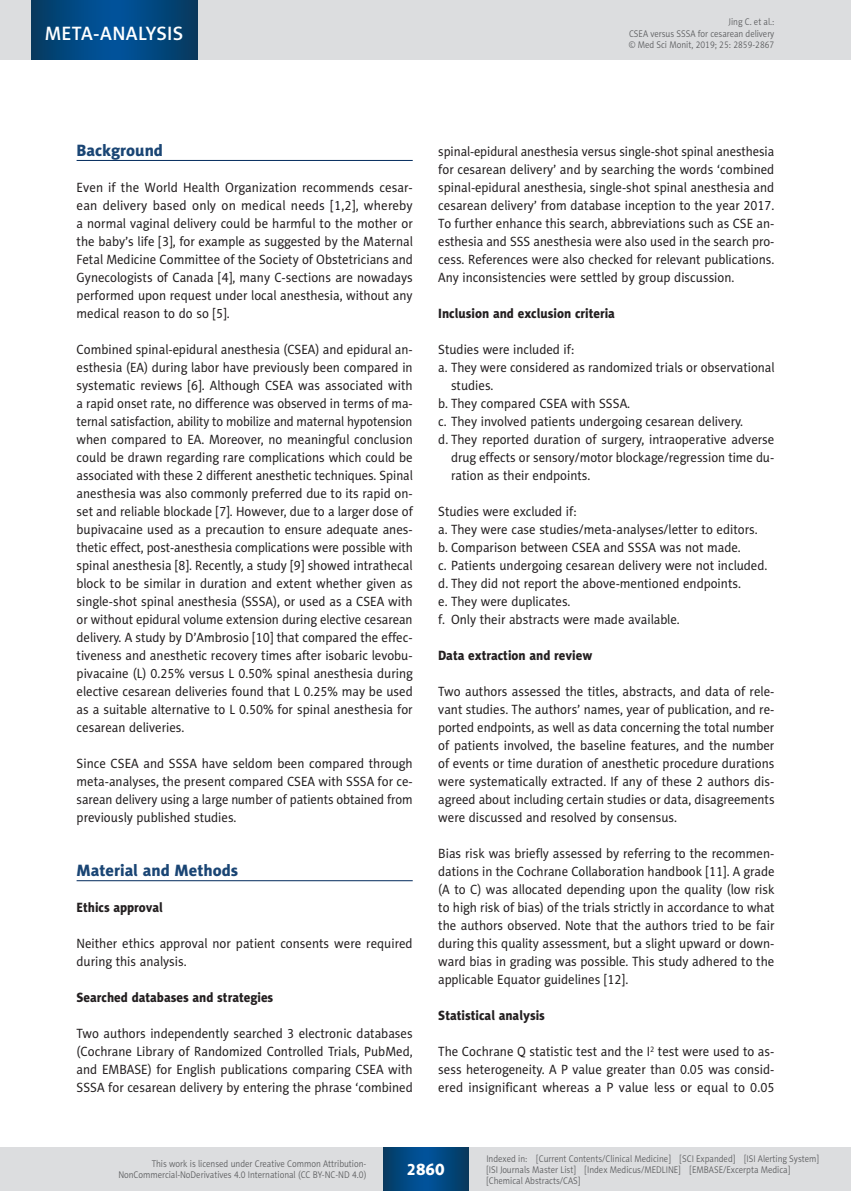
<style>
.page{position:relative;width:851px;height:1191px;background:#fff}
.page>*{position:absolute;margin:0;border:0;box-sizing:border-box;transform-origin:0 0}
.t1{font:19.5px "Naomi Sans EFN Medium";letter-spacing:.01em;color:#fff}
.MSM_Headline_1{font:16.5px "Naomi Sans EFN Heavy";color:#1a4574}
.t2{font:16.5px "Naomi Sans EFN Heavy";color:#fff}
.MSM_Body{font:13.5px/18px "Naomi Sans EFN";color:#231f20;text-align:justify;scale:.95 1}
.MSM_Body_no_before{font:13.5px/18px "Naomi Sans EFN";color:#231f20;text-align:justify;scale:.95 1}
.MSM_Body-2{font:13.5px/18px "Naomi Sans EFN";color:#231f20;text-align:justify;scale:.94 1}
.MSM_Body-3{font:13.5px/18px "Naomi Sans EFN";color:#231f20;text-align:justify;scale:.96 1}
.MSM_Headline_2{font:13.5px "Naomi Sans EFN Heavy";color:#231f20;scale:.95 1}
.MSM_Body_no_before-2{font:13.5px/18px "Naomi Sans EFN";color:#231f20;scale:.94 1}
.MSM_pagina_sygnatura{font:9.75px/11.2px "Naomi Sans EFN Light";color:#57585a;scale:.9 1}
.MSM_pagina_zywa{font:9.75px/11.2px "Naomi Sans EFN Light";color:#57585a;text-align:right;scale:.9 1}
</style>
<div class="page">
<hr style="left:77px;top:160px;width:335px;height:1px;background:#00295c">
<hr style="left:77px;top:880px;width:335px;height:1px;background:#00295c">
<div style="left:0;top:1148px;width:850px;height:43px;background:#dcdddf"></div>
<svg style="left:383px;top:1147px;width:85px;height:43px;background:#02477e"></svg>
<div style="left:0;top:0;width:850px;height:60px;background:#dcdddf"></div>
<hr style="left:850px;top:0;width:1px;height:60px;background:#dcdddf">
<svg style="left:32px;top:0;width:166px;height:60px;background:#02477e"></svg>
<h1 class="t1" style="left:45px;top:22px;width:140px">META-ANALYSIS</h1>
<p class="MSM_pagina_zywa" style="left:629px;top:16px;width:163px">Jing C. et al.:<br>CSEA versus SSSA for cesarean delivery</p>
<p class="MSM_pagina_sygnatura" style="left:628px;top:39px;width:163px">© Med Sci Monit, 2019; 25: 2859-2867</p>
<p class="MSM_Headline_1" style="left:77px;top:140px;width:88px">Background</p>
<p class="MSM_Body-3" style="left:77px;top:178px;width:352px">Even if the World Health Organization recommends cesar&shy;ean delivery based only on medical needs [1,2], whereby a normal vaginal delivery could be harmful to the mother or the baby’s life [3], for example as suggested by the Maternal Fetal Medicine Committee of the Society of Obstetricians and Gynecologists of Canada [4], many C-sections are nowadays performed upon request under local anesthesia, without any medical reason to do so [5].</p>
<p class="MSM_Body" style="left:77px;top:340px;width:355px">Combined spinal-epidural anesthesia (CSEA) and epidural an&shy;esthesia (EA) during labor have previously been compared in systematic reviews [6]. Although CSEA was associated with a rapid onset rate, no difference was observed in terms of ma&shy;ternal satisfaction, ability to mobilize and maternal hypotension when compared to EA. Moreover, no meaningful conclusion could be drawn regarding rare complications which could be associated with these 2 different anesthetic techniques. Spinal anesthesia was also commonly preferred due to its rapid on&shy;set and reliable blockade [7]. However, due to a larger dose of bupivacaine used as a precaution to ensure adequate anes&shy;thetic effect, post-anesthesia complications were possible with spinal anesthesia [8]. Recently, a study [9] showed intrathecal block to be similar in duration and extent whether given as single-shot spinal anesthesia (SSSA), or used as a CSEA with or without epidural volume extension during elective cesarean delivery. A study by D’Ambrosio [10] that compared the effec&shy;tiveness and anesthetic recovery times after isobaric levobu&shy;pivacaine (L) 0.25% versus L 0.50% spinal anesthesia during elective cesarean deliveries found that L 0.25% may be used as a suitable alternative to L 0.50% for spinal anesthesia for cesarean deliveries.</p>
<p class="MSM_Body" style="left:77px;top:754px;width:355px">Since CSEA and SSSA have seldom been compared through meta-analyses, the present compared CSEA with SSSA for ce&shy;sarean delivery using a large number of patients obtained from previously published studies.</p>
<p class="MSM_Headline_1" style="left:77px;top:860px;width:163px">Material and Methods</p>
<p class="MSM_Headline_2" style="left:77px;top:899px;width:92px">Ethics approval</p>
<p class="MSM_Body" style="left:77px;top:934px;width:355px">Neither ethics approval nor patient consents were required during this analysis.</p>
<p class="MSM_Headline_2" style="left:77px;top:989px;width:208px">Searched databases and strategies</p>
<p class="MSM_Body" style="left:77px;top:1024px;width:355px">Two authors independently searched 3 electronic databases (Cochrane Library of Randomized Controlled Trials, PubMed, and EMBASE) for English publications comparing CSEA with SSSA for cesarean delivery by entering the phrase ‘combined</p>
<p class="MSM_Body-2" style="left:438px;top:142px;width:359px">spinal-epidural anesthesia versus single-shot spinal anesthesia for cesarean delivery’ and by searching the words ‘combined spinal-epidural anesthesia, single-shot spinal anesthesia and cesarean delivery’ from database inception to the year 2017.<br>To further enhance this search, abbreviations such as CSE an&shy;esthesia and SSS anesthesia were also used in the search pro&shy;cess. References were also checked for relevant publications.<br>Any inconsistencies were settled by group discussion.</p>
<p class="MSM_Headline_2" style="left:438px;top:305px;width:187px">Inclusion and exclusion criteria</p>
<p class="MSM_Body" style="left:438px;top:340px;width:145px">Studies were included if:</p>
<p class="MSM_Body_no_before-2" style="left:451px;top:358px;width:345px;text-indent:-13px">a. They were considered as randomized trials or observational studies.</p>
<p class="MSM_Body_no_before" style="left:438px;top:394px;width:203px">b. They compared CSEA with SSSA.</p>
<p class="MSM_Body_no_before" style="left:438px;top:412px;width:322px">c. They involved patients undergoing cesarean delivery.</p>
<p class="MSM_Body_no_before" style="left:451px;top:430px;width:342px;text-indent:-13px">d. They reported duration of surgery, intraoperative adverse drug effects or sensory/motor blockage/regression time du&shy;ration as their endpoints.</p>
<p class="MSM_Body" style="left:438px;top:502px;width:147px">Studies were excluded if:</p>
<p class="MSM_Body_no_before" style="left:438px;top:520px;width:338px">a. They were case studies/meta-analyses/letter to editors.</p>
<p class="MSM_Body_no_before" style="left:438px;top:538px;width:320px">b. Comparison between CSEA and SSSA was not made.</p>
<p class="MSM_Body_no_before" style="left:438px;top:556px;width:348px">c. Patients undergoing cesarean delivery were not included.</p>
<p class="MSM_Body_no_before" style="left:438px;top:574px;width:320px">d. They did not report the above-mentioned endpoints.</p>
<p class="MSM_Body_no_before" style="left:438px;top:592px;width:141px">e. They were duplicates.</p>
<p class="MSM_Body_no_before" style="left:438px;top:610px;width:256px">f. Only their abstracts were made available.</p>
<p class="MSM_Headline_2" style="left:438px;top:647px;width:164px">Data extraction and review</p>
<p class="MSM_Body" style="left:438px;top:682px;width:355px">Two authors assessed the titles, abstracts, and data of rele&shy;vant studies. The authors’ names, year of publication, and re&shy;ported endpoints, as well as data concerning the total number of patients involved, the baseline features, and the number of events or time duration of anesthetic procedure durations were systematically extracted. If any of these 2 authors dis&shy;agreed about including certain studies or data, disagreements were discussed and resolved by consensus.</p>
<p class="MSM_Body" style="left:438px;top:844px;width:355px">Bias risk was briefly assessed by referring to the recommen&shy;dations in the Cochrane Collaboration handbook [11]. A grade (A to C) was allocated depending upon the quality (low risk to high risk of bias) of the trials strictly in accordance to what the authors observed. Note that the authors tried to be fair during this quality assessment, but a slight upward or down&shy;ward bias in grading was possible. This study adhered to the applicable Equator guidelines [12].</p>
<p class="MSM_Headline_2" style="left:438px;top:1007px;width:114px">Statistical analysis</p>
<p class="MSM_Body" style="left:438px;top:1042px;width:355px">The Cochrane Q statistic test and the I<sup>2</sup> test were used to as&shy;sess heterogeneity. A P value greater than 0.05 was consid&shy;ered insignificant whereas a P value less or equal to 0.05</p>
<p class="MSM_pagina_sygnatura" style="left:118px;top:1158px;width:277px;text-align:right">This work is licensed under Creative Common Attribution-<br>NonCommercial-NoDerivatives 4.0 International (CC BY-NC-ND 4.0)</p>
<p class="t2" style="left:406px;top:1159px;width:40px">2860</p>
<p class="MSM_pagina_sygnatura" style="left:486px;top:1152px;width:371px">Indexed in: [Current Contents/Clinical Medicine] [SCI Expanded] [ISI Alerting System] [ISI Journals Master List] [Index Medicus/MEDLINE] [EMBASE/Excerpta Medica] [Chemical Abstracts/CAS]</p>
</div>
